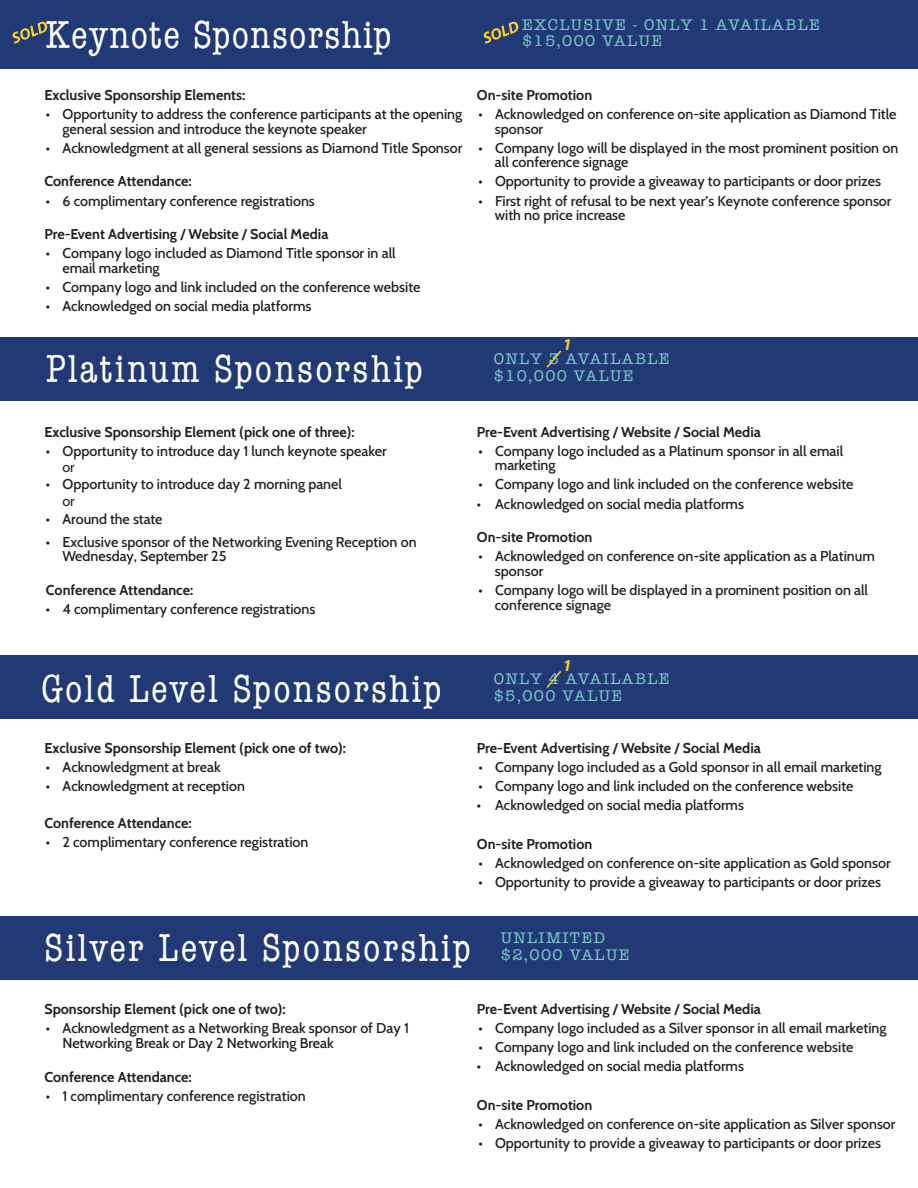
<style>
.page{position:relative;width:918px;height:1188px;background:#fff}
.page>*{position:absolute;margin:0;border:0;box-sizing:border-box;transform-origin:0 0}
.t1{font:condensed 40.35px "American Typewriter";letter-spacing:.055em;color:#fff}
.t2{font:condensed 40.35px "American Typewriter";letter-spacing:.03em;color:#fff}
.t3{font:italic 700 16.5px "Myriad Pro";color:#f9d327}
.t4{font:15.9px/16.4px "American Typewriter";letter-spacing:.085em;color:#7dcdcb}
.t5{font:14.25px/14.5px "Cabin";color:#231f20}
</style>
<div class="page">
<div style="left:0;top:0;width:918px;height:68px;background:#213a76"></div>
<div style="left:0;top:337px;width:918px;height:64px;background:#213a76"></div>
<div style="left:0;top:655px;width:918px;height:64px;background:#213a76"></div>
<div style="left:0;top:916px;width:918px;height:64px;background:#213a76"></div>
<svg style="left:12px;top:22px;width:35px;height:21px"></svg>
<svg style="left:483px;top:22px;width:36px;height:21px"></svg>
<svg style="left:546px;top:350px;width:16px;height:18px"></svg>
<svg style="left:546px;top:670px;width:16px;height:18px"></svg>
<h1 class="t2" style="left:46px;top:4px;width:348px">Keynote Sponsorship</h1>
<p class="t4" style="left:522px;top:16px;width:299px">EXCLUSIVE - ONLY 1 AVAILABLE $15,000 VALUE</p>
<p class="t5" style="left:44px;top:87px;width:202px">Exclusive Sponsorship Elements:</p>
<p class="t5" style="left:62px;top:106px;width:401px;text-indent:-16px">• Opportunity to address the conference participants at the opening general session and introduce the keynote speaker</p>
<p class="t5" style="left:46px;top:140px;width:418px">• Acknowledgment at all general sessions as Diamond Title Sponsor</p>
<p class="t5" style="left:44px;top:173px;width:149px">Conference Attendance:</p>
<p class="t5" style="left:46px;top:192px;width:271px">• 6 complimentary conference registrations</p>
<p class="t5" style="left:44px;top:226px;width:286px">Pre-Event Advertising / Website / Social Media</p>
<p class="t5" style="left:62px;top:245px;width:335px;text-indent:-16px">• Company logo included as Diamond Title sponsor in all email marketing</p>
<p class="t5" style="left:46px;top:279px;width:376px">• Company logo and link included on the conference website</p>
<p class="t5" style="left:46px;top:298px;width:267px">• Acknowledged on social media platforms</p>
<p class="t5" style="left:477px;top:87px;width:117px">On-site Promotion</p>
<p class="t5" style="left:495px;top:106px;width:403px;text-indent:-17px">• Acknowledged on conference on-site application as Diamond Title sponsor</p>
<p class="t5" style="left:495px;top:140px;width:405px;text-indent:-17px">• Company logo will be displayed in the most prominent position on all conference signage</p>
<p class="t5" style="left:478px;top:173px;width:404px">• Opportunity to provide a giveaway to participants or door prizes</p>
<p class="t5" style="left:495px;top:192px;width:398px;text-indent:-17px">• First right of refusal to be next year’s Keynote conference sponsor with no price increase</p>
<p class="t3" style="left:563px;top:334px;width:10px">1</p>
<h1 class="t1" style="left:46px;top:338px;width:379px">Platinum Sponsorship</h1>
<p class="t4" style="left:494px;top:350px;width:177px">ONLY 3 AVAILABLE $10,000 VALUE</p>
<p class="t5" style="left:44px;top:423px;width:312px">Exclusive Sponsorship Element (pick one of three):</p>
<p class="t5" style="left:62px;top:442px;width:326px;line-height:16px;text-indent:-16px">• Opportunity to introduce day 1 lunch keynote speaker or</p>
<p class="t5" style="left:62px;top:475px;width:281px;line-height:17px;text-indent:-17px">• Opportunity to introduce day 2 morning panel or</p>
<p class="t5" style="left:46px;top:511px;width:118px">• Around the state</p>
<p class="t5" style="left:62px;top:534px;width:356px;text-indent:-16px">• Exclusive sponsor of the Networking Evening Reception on<br>Wednesday, September 25</p>
<p class="t5" style="left:46px;top:582px;width:149px">Conference Attendance:</p>
<p class="t5" style="left:46px;top:601px;width:271px">• 4 complimentary conference registrations</p>
<p class="t5" style="left:477px;top:423px;width:286px">Pre-Event Advertising / Website / Social Media</p>
<p class="t5" style="left:495px;top:442px;width:350px;text-indent:-17px">• Company logo included as a Platinum sponsor in all email marketing</p>
<p class="t5" style="left:478px;top:476px;width:377px">• Company logo and link included on the conference website</p>
<p class="t5" style="left:477px;top:495px;width:269px">• Acknowledged on social media platforms</p>
<p class="t5" style="left:477px;top:529px;width:117px">On-site Promotion</p>
<p class="t5" style="left:495px;top:548px;width:382px;text-indent:-17px">• Acknowledged on conference on-site application as a Platinum sponsor</p>
<p class="t5" style="left:495px;top:582px;width:375px;text-indent:-17px">• Company logo will be displayed in a prominent position on all conference signage</p>
<p class="t3" style="left:563px;top:654px;width:10px">1</p>
<h1 class="t1" style="left:41px;top:658px;width:402px">Gold Level Sponsorship</h1>
<p class="t4" style="left:494px;top:670px;width:177px">ONLY 4 AVAILABLE $5,000 VALUE</p>
<p class="t5" style="left:44px;top:740px;width:303px">Exclusive Sponsorship Element (pick one of two):</p>
<p class="t5" style="left:46px;top:759px;width:176px">• Acknowledgment at break</p>
<p class="t5" style="left:46px;top:778px;width:201px">• Acknowledgment at reception</p>
<p class="t5" style="left:44px;top:815px;width:149px">Conference Attendance:</p>
<p class="t5" style="left:46px;top:834px;width:264px">• 2 complimentary conference registration</p>
<p class="t5" style="left:477px;top:740px;width:286px">Pre-Event Advertising / Website / Social Media</p>
<p class="t5" style="left:478px;top:759px;width:405px">• Company logo included as a Gold sponsor in all email marketing</p>
<p class="t5" style="left:478px;top:778px;width:377px">• Company logo and link included on the conference website</p>
<p class="t5" style="left:477px;top:797px;width:269px">• Acknowledged on social media platforms</p>
<p class="t5" style="left:477px;top:835px;width:117px">On-site Promotion</p>
<p class="t5" style="left:478px;top:855px;width:414px">• Acknowledged on conference on-site application as Gold sponsor</p>
<p class="t5" style="left:478px;top:874px;width:404px">• Opportunity to provide a giveaway to participants or door prizes</p>
<h1 class="t1" style="left:44px;top:918px;width:428px">Silver Level Sponsorship</h1>
<p class="t4" style="left:501px;top:929px;width:130px">UNLIMITED $2,000 VALUE</p>
<p class="t5" style="left:44px;top:1001px;width:243px">Sponsorship Element (pick one of two):</p>
<p class="t5" style="left:62px;top:1020px;width:348px;text-indent:-16px">• Acknowledgment as a Networking Break sponsor of Day 1<br>Networking Break or Day 2 Networking Break</p>
<p class="t5" style="left:44px;top:1068px;width:149px">Conference Attendance:</p>
<p class="t5" style="left:46px;top:1087px;width:261px">• 1 complimentary conference registration</p>
<p class="t5" style="left:477px;top:1001px;width:286px">Pre-Event Advertising / Website / Social Media</p>
<p class="t5" style="left:478px;top:1020px;width:410px">• Company logo included as a Silver sponsor in all email marketing</p>
<p class="t5" style="left:478px;top:1039px;width:377px">• Company logo and link included on the conference website</p>
<p class="t5" style="left:477px;top:1058px;width:269px">• Acknowledged on social media platforms</p>
<p class="t5" style="left:477px;top:1096px;width:117px">On-site Promotion</p>
<p class="t5" style="left:478px;top:1116px;width:419px">• Acknowledged on conference on-site application as Silver sponsor</p>
<p class="t5" style="left:478px;top:1135px;width:404px">• Opportunity to provide a giveaway to participants or door prizes</p>
</div>
